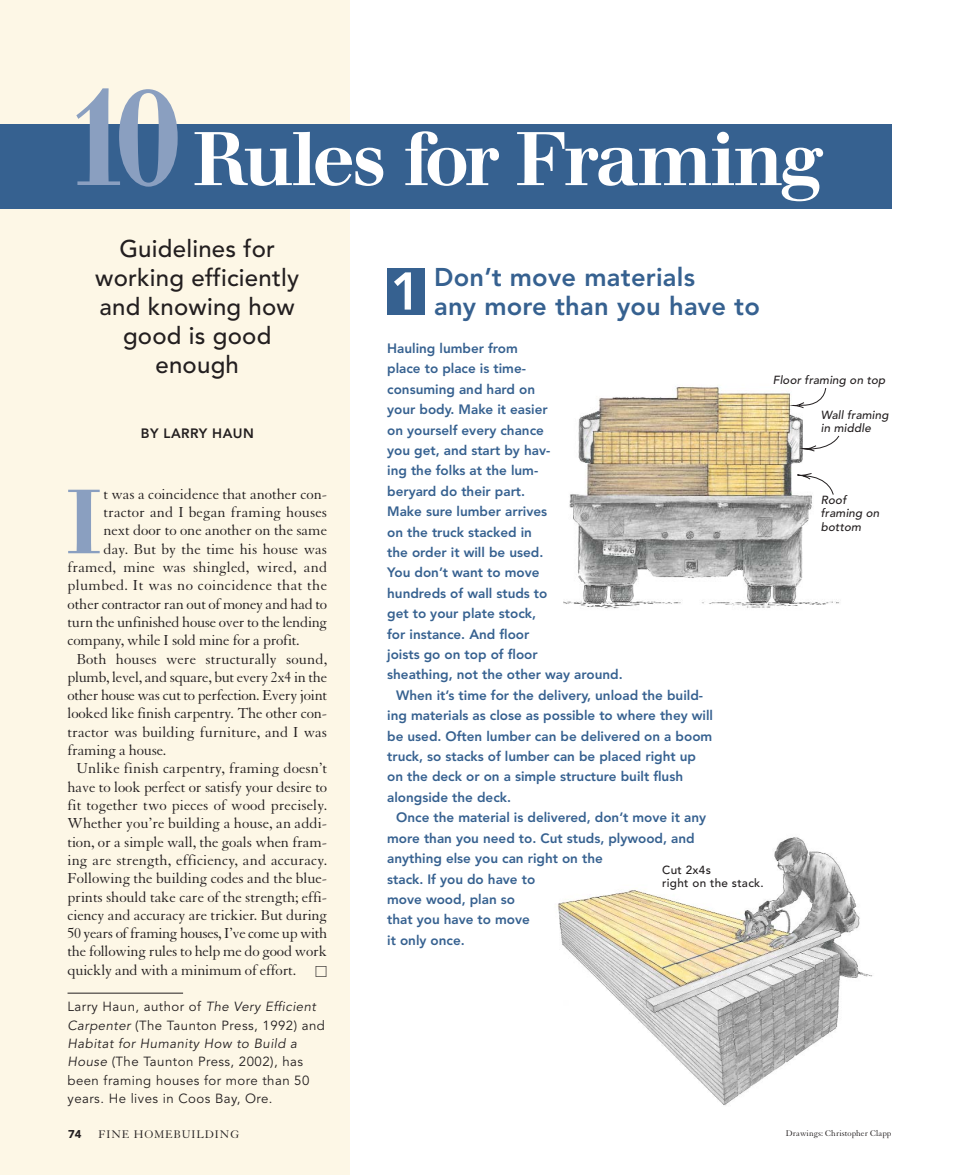
<style>
.page{position:relative;width:959px;height:1175px;background:#fff}
.page>*{position:absolute;margin:0;border:0;box-sizing:border-box;transform-origin:0 0}
.t1{font:500 138px "Walbaum";color:#8a9fc0;scale:.9 1}
.t2{font:500 90px "Walbaum";color:#8a9fc0}
.t3{font:500 75px "Walbaum";letter-spacing:-.025em;color:#fff}
.t4{font:800 25.5px/28.5px "Avenir";letter-spacing:.01em;color:#366190}
.t5{font:500 24px/29.1px "Avenir";letter-spacing:.01em;color:#231f20;text-align:center}
.t6{font:15.75px "Granjon";letter-spacing:-.005em;color:#231f20}
.t7{font:15.75px "Granjon";letter-spacing:-.025em;color:#231f20}
.t8{font:15.75px "Granjon";letter-spacing:.02em;color:#231f20}
.t9{font:800 13.5px "Avenir";color:#366190}
.t10{font:800 13.5px "Avenir";letter-spacing:.035em;color:#231f20}
.t11{font:13.2px/18.3px "Avenir";letter-spacing:.035em;color:#231f20}
.t12{font:12px "Granjon";letter-spacing:.07em;color:#231f20}
.t13{font:italic 500 11.7px/13.2px "Avenir";letter-spacing:.01em;color:#231f20}
.t14{font:500 11.7px/13.2px "Avenir";letter-spacing:.025em;color:#231f20}
.t15{font:900 11.25px "Avenir";color:#231f20}
.t16{font:9px "Granjon";letter-spacing:.005em;color:#231f20}
.s1{font-style:italic}
</style>
<div class="page">
<div style="left:0;top:0;width:350px;height:1174px;background:#fdf7e6"></div>
<img style="left:557px;top:837px;width:316px;height:269px">
<div style="left:0;top:124px;width:891px;height:84px;background:#366190"></div>
<img style="left:564px;top:386px;width:276px;height:223px">
<hr style="left:68px;top:992px;width:115px;height:1px;background:#231f20">
<div style="left:387px;top:268px;width:38px;height:47px;background:#366190"></div>
<svg style="left:789px;top:387px;width:50px;height:108px"></svg>
<h1 class="t1" style="left:64px;top:87px;width:133px">10</h1>
<h3 class="t3" style="left:193px;top:132px;width:631px">Rules for Framing</h3>
<h3 class="t5" style="left:95px;top:236px;width:205px">Guidelines for working efficiently and knowing how good is good enough</h3>
<p class="t10" style="left:141px;top:427px;width:115px">BY LARRY HAUN</p>
<p class="t6" style="left:103px;top:488px;width:225px">t was a coincidence that another con-</p>
<p class="t6" style="left:103px;top:506px;width:225px">tractor and I began framing houses</p>
<p class="t6" style="left:103px;top:524px;width:225px">next door to one another on the same</p>
<p class="t6" style="left:103px;top:543px;width:225px">day. But by the time his house was</p>
<p class="t6" style="left:67px;top:561px;width:261px">framed, mine was shingled, wired, and</p>
<p class="t8" style="left:67px;top:579px;width:261px">plumbed. It was no coincidence that the</p>
<p class="t6" style="left:67px;top:598px;width:261px">other contractor ran out of money and had to</p>
<p class="t6" style="left:67px;top:616px;width:261px">turn the unfinished house over to the lending</p>
<p class="t6" style="left:67px;top:634px;width:234px">company, while I sold mine for a profit.</p>
<p class="t6" style="left:76px;top:653px;width:252px">Both houses were structurally sound,</p>
<p class="t6" style="left:67px;top:671px;width:261px">plumb, level, and square, but every 2x4 in the</p>
<p class="t6" style="left:67px;top:689px;width:261px">other house was cut to perfection. Every joint</p>
<p class="t6" style="left:67px;top:707px;width:261px">looked like finish carpentry. The other con-</p>
<p class="t6" style="left:67px;top:726px;width:261px">tractor was building furniture, and I was</p>
<p class="t6" style="left:67px;top:744px;width:100px">framing a house.</p>
<p class="t6" style="left:76px;top:762px;width:252px">Unlike finish carpentry, framing doesn’t</p>
<p class="t6" style="left:67px;top:781px;width:261px">have to look perfect or satisfy your desire to</p>
<p class="t6" style="left:67px;top:799px;width:261px">fit together two pieces of wood precisely.</p>
<p class="t6" style="left:67px;top:817px;width:261px">Whether you’re building a house, an addi-</p>
<p class="t6" style="left:67px;top:836px;width:261px">tion, or a simple wall, the goals when fram-</p>
<p class="t6" style="left:67px;top:854px;width:261px">ing are strength, efficiency, and accuracy.</p>
<p class="t6" style="left:67px;top:872px;width:261px">Following the building codes and the blue-</p>
<p class="t6" style="left:67px;top:890px;width:261px">prints should take care of the strength; effi-</p>
<p class="t6" style="left:67px;top:909px;width:261px">ciency and accuracy are trickier. But during</p>
<p class="t7" style="left:67px;top:927px;width:261px">50 years of framing houses, I’ve come up with</p>
<p class="t6" style="left:67px;top:945px;width:261px">the following rules to help me do good work</p>
<p class="t6" style="left:67px;top:964px;width:230px">quickly and with a minimum of effort.</p>
<p class="t11" style="left:67px;top:999px;width:259px">Larry Haun, author of <span class="s1">The Very Efficient Carpenter</span> (The Taunton Press, 1992) and <span class="s1">Habitat for Humanity How to Build a House</span> (The Taunton Press, 2002), has been framing houses for more than 50 years. He lives in Coos Bay, Ore.</p>
<h2 class="t2" style="left:66px;top:489px;width:37px">I</h2>
<h3 class="t4" style="left:390px;top:265px;width:371px;text-indent:43px">Don’t move materials<br><sup>1</sup> any more than you have to</h3>
<p class="t9" style="left:387px;top:343px;width:132px">Hauling lumber from</p>
<p class="t9" style="left:387px;top:363px;width:140px">place to place is time-</p>
<p class="t9" style="left:387px;top:383px;width:149px">consuming and hard on</p>
<p class="t9" style="left:387px;top:404px;width:162px">your body. Make it easier</p>
<p class="t9" style="left:387px;top:424px;width:158px">on yourself every chance</p>
<p class="t9" style="left:387px;top:445px;width:165px">you get, and start by hav-</p>
<p class="t9" style="left:387px;top:465px;width:153px">ing the folks at the lum-</p>
<p class="t9" style="left:387px;top:485px;width:139px">beryard do their part.</p>
<p class="t9" style="left:387px;top:506px;width:161px">Make sure lumber arrives</p>
<p class="t9" style="left:387px;top:526px;width:146px">on the truck stacked in</p>
<p class="t9" style="left:387px;top:547px;width:158px">the order it will be used.</p>
<p class="t9" style="left:387px;top:567px;width:154px">You don’t want to move</p>
<p class="t9" style="left:387px;top:587px;width:162px">hundreds of wall studs to</p>
<p class="t9" style="left:387px;top:608px;width:150px">get to your plate stock,</p>
<p class="t9" style="left:387px;top:628px;width:144px">for instance. And floor</p>
<p class="t9" style="left:387px;top:649px;width:152px">joists go on top of floor</p>
<p class="t9" style="left:387px;top:669px;width:237px">sheathing, not the other way around.</p>
<p class="t9" style="left:396px;top:689px;width:308px">When it’s time for the delivery, unload the build-</p>
<p class="t9" style="left:387px;top:710px;width:327px">ing materials as close as possible to where they will</p>
<p class="t9" style="left:387px;top:730px;width:326px">be used. Often lumber can be delivered on a boom</p>
<p class="t9" style="left:387px;top:751px;width:310px">truck, so stacks of lumber can be placed right up</p>
<p class="t9" style="left:387px;top:771px;width:297px">on the deck or on a simple structure built flush</p>
<p class="t9" style="left:387px;top:791px;width:125px">alongside the deck.</p>
<p class="t9" style="left:396px;top:812px;width:311px">Once the material is delivered, don’t move it any</p>
<p class="t9" style="left:387px;top:832px;width:309px">more than you need to. Cut studs, plywood, and</p>
<p class="t9" style="left:387px;top:853px;width:217px">anything else you can right on the</p>
<p class="t9" style="left:387px;top:873px;width:149px">stack. If you do have to</p>
<p class="t9" style="left:387px;top:893px;width:129px">move wood, plan so</p>
<p class="t9" style="left:387px;top:914px;width:144px">that you have to move</p>
<p class="t9" style="left:387px;top:934px;width:79px">it only once.</p>
<p class="t14" style="left:662px;top:864px;width:103px">Cut 2x4s<br>right on the stack.</p>
<p class="t13" style="left:773px;top:375px;width:114px">Floor framing on top</p>
<p class="t13" style="left:821px;top:410px;width:69px">Wall framing in middle</p>
<p class="t13" style="left:821px;top:495px;width:60px">Roof framing on bottom</p>
<p class="t15" style="left:68px;top:1129px;width:15px">74</p>
<p class="t12" style="left:98px;top:1130px;width:142px">FINE HOMEBUILDING</p>
<p class="t16" style="left:786px;top:1130px;width:107px">Drawings: Christopher Clapp</p>
</div>
